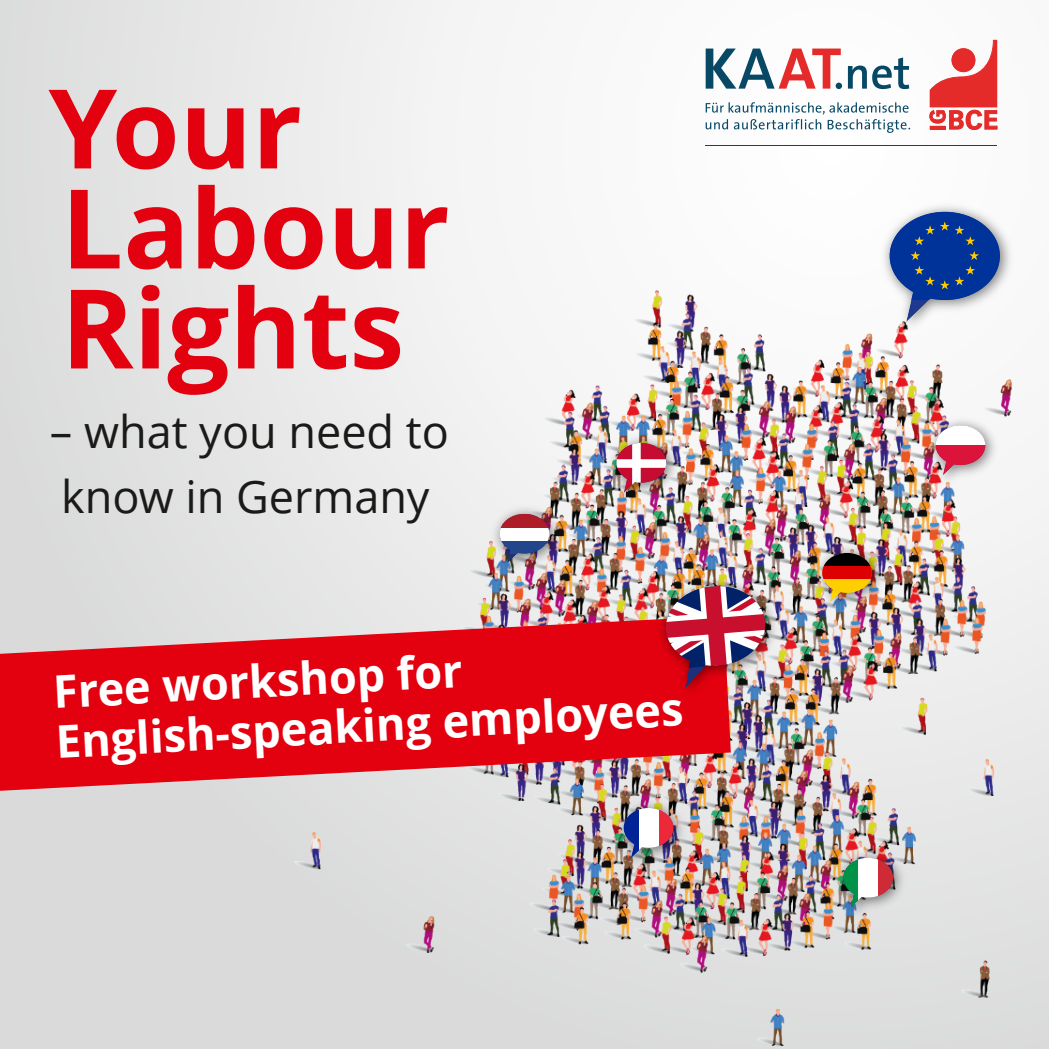
<style>
.page{position:relative;width:1049px;height:1049px;background:#fff}
.page>*{position:absolute;margin:0;border:0;box-sizing:border-box;transform-origin:0 0}
.t1{font:700 110px/100px "Open Sans";color:#e3000f}
.t2{font:700 45px/50px "Open Sans";color:#fff}
.t3{font:45px/65px "Open Sans";color:#1a1a18}
</style>
<div class="page">
<div style="left:0;top:0;width:1049px;height:1049px;background:linear-gradient(to right,#dedfdf,#fff)"></div>
<img style="left:293px;top:214px;width:756px;height:832px">
<svg style="left:0;top:616px;width:731px;height:177px;background:#df303c"></svg>
<img style="left:879px;top:202px;width:135px;height:130px">
<svg style="left:889px;top:212px;width:111px;height:110px"></svg>
<img style="left:606px;top:433px;width:74px;height:71px">
<svg style="left:616px;top:443px;width:50px;height:50px"></svg>
<img style="left:812px;top:543px;width:74px;height:69px">
<svg style="left:822px;top:593px;width:50px;height:10px"></svg>
<svg style="left:822px;top:553px;width:50px;height:13px"></svg>
<div style="left:822px;top:566px;width:50px;height:27px;background:#d00"></div>
<svg style="left:822px;top:579px;width:50px;height:14px"></svg>
<img style="left:614px;top:798px;width:74px;height:71px">
<svg style="left:658px;top:808px;width:15px;height:50px"></svg>
<svg style="left:639px;top:808px;width:19px;height:50px"></svg>
<svg style="left:624px;top:808px;width:15px;height:50px"></svg>
<img style="left:833px;top:848px;width:74px;height:71px">
<svg style="left:843px;top:858px;width:15px;height:49px"></svg>
<svg style="left:858px;top:858px;width:20px;height:49px"></svg>
<svg style="left:878px;top:858px;width:15px;height:49px"></svg>
<img style="left:489px;top:504px;width:75px;height:69px">
<svg style="left:500px;top:554px;width:49px;height:9px"></svg>
<svg style="left:500px;top:540px;width:49px;height:14px"></svg>
<div style="left:500px;top:514px;width:49px;height:26px;background:#fff"></div>
<svg style="left:500px;top:514px;width:49px;height:13px"></svg>
<img style="left:925px;top:415px;width:75px;height:72px">
<svg style="left:935px;top:445px;width:50px;height:30px"></svg>
<svg style="left:935px;top:425px;width:50px;height:20px"></svg>
<img style="left:656px;top:576px;width:123px;height:122px">
<img style="left:664px;top:584px;width:103px;height:104px">
<hr style="left:706px;top:145px;width:291px;height:1px;background:#074965">
<svg style="left:706px;top:102px;width:204px;height:31px"></svg>
<svg style="left:929px;top:40px;width:68px;height:90px"></svg>
<div style="left:952px;top:48px;width:23px;height:24px;background:#e52b2a;border-radius:50%"></div>
<div style="left:952px;top:48px;width:23px;height:24px;border:1px solid #e52b2a;border-radius:50%"></div>
<svg style="left:706px;top:49px;width:203px;height:40px"></svg>
<h1 class="t1" style="left:48px;top:90px;width:403px">Your<br>Labour<br>Rights</h1>
<p class="t3" style="left:50px;top:404px;width:401px">– what you need to know in Germany</p>
<p class="t2" style="left:52px;top:671px;width:630px;rotate:-3deg">Free workshop for<br>English-speaking employees</p>
</div>
